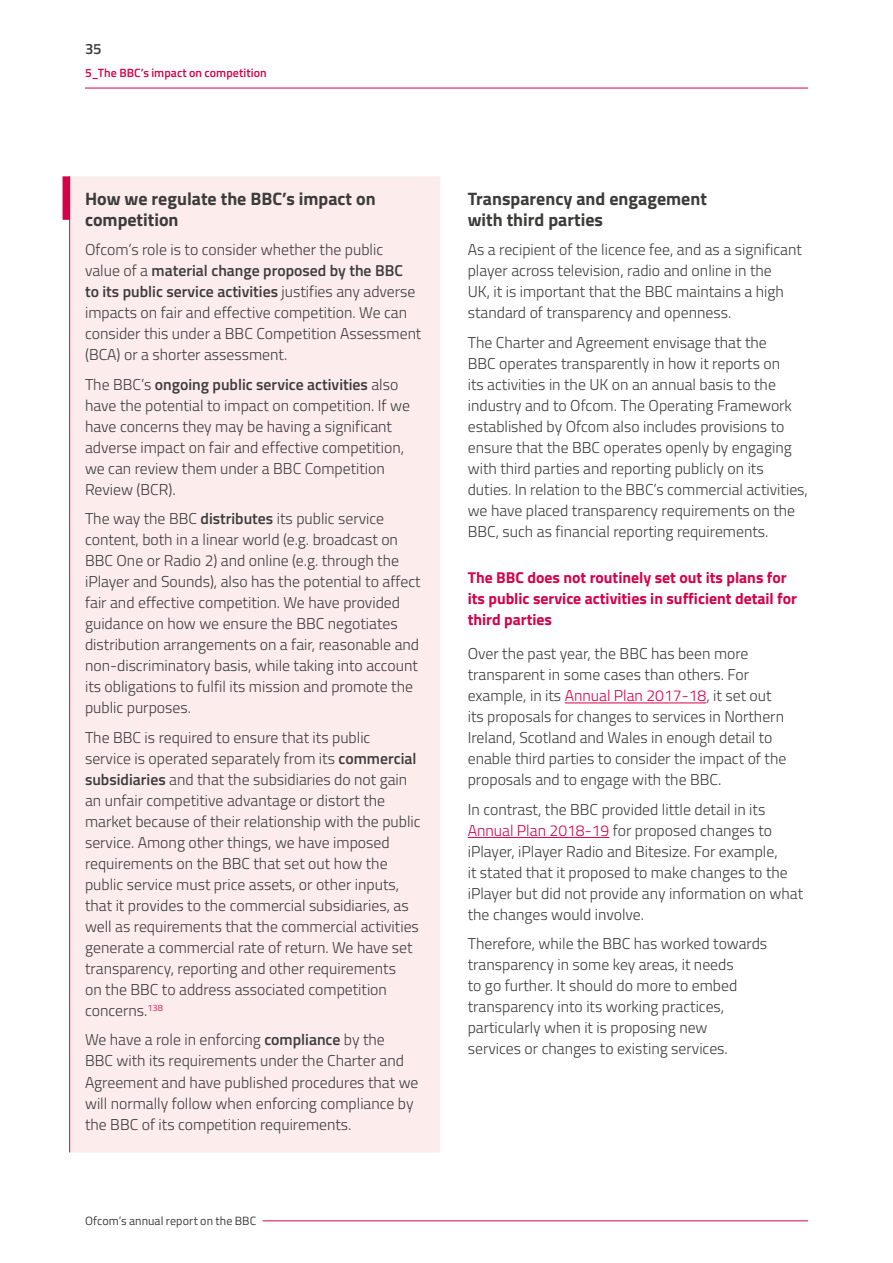
<style>
.page{position:relative;width:893px;height:1263px;background:#fff}
.page>*{position:absolute;margin:0;border:0;box-sizing:border-box;transform-origin:0 0}
.t1{font:700 18px/21px "Titillium";color:#3c3c3b}
.t2{font:300 15.75px/21px "Titillium";color:#3c3c3b}
.t3{font:700 15.75px/21px "Titillium";color:#d70048}
.t4{font:600 15px "Titillium";color:#3c3c3b}
.t5{font:600 12px "Titillium";letter-spacing:.005em;color:#d70048}
.t6{font:12px "Titillium";letter-spacing:.005em;color:#3c3c3b}
.s1{font-weight:600}
.s2{color:#d70048}
</style>
<div class="page">
<hr style="left:85px;top:88px;width:723px;height:1px;background:#d70048">
<hr style="left:263px;top:1220px;width:545px;height:1px;background:#d70048">
<div style="left:69px;top:176px;width:371px;height:977px;background:#fcecec"></div>
<hr style="left:565px;top:702px;width:141px;height:1px;background:#d70048">
<hr style="left:468px;top:837px;width:141px;height:1px;background:#d70048">
<div style="left:63px;top:176px;width:7px;height:44px;background:#d70048"></div>
<hr style="left:69px;top:176px;width:1px;height:976px;background:#d70048">
<p class="t4" style="left:85px;top:37px;width:18px">35</p>
<p class="t5" style="left:85px;top:64px;width:183px">5_The BBC’s impact on competition</p>
<h4 class="t1" style="left:85px;top:187px;width:292px">How we regulate the BBC’s impact on competition</h4>
<p class="t2" style="left:85px;top:239px;width:338px">Ofcom’s role is to consider whether the public value of a <span class="s1">material change proposed by the BBC<br>to its public service activities</span> justifies any adverse impacts on fair and effective competition. We can consider this under a BBC Competition Assessment (BCA) or a shorter assessment.</p>
<p class="t2" style="left:85px;top:373px;width:326px">The BBC’s <span class="s1">ongoing public service activities</span> also have the potential to impact on competition. If we have concerns they may be having a significant adverse impact on fair and effective competition, we can review them under a BBC Competition Review (BCR).</p>
<p class="t2" style="left:85px;top:508px;width:337px">The way the BBC <span class="s1">distributes</span> its public service content, both in a linear world (e.g. broadcast on BBC One or Radio 2) and online (e.g. through the iPlayer and Sounds), also has the potential to affect fair and effective competition. We have provided guidance on how we ensure the BBC negotiates distribution arrangements on a fair, reasonable and non-discriminatory basis, while taking into account its obligations to fulfil its mission and promote the public purposes.</p>
<p class="t2" style="left:85px;top:726px;width:337px">The BBC is required to ensure that its public<br>service is operated separately from its <span class="s1">commercial subsidiaries</span> and that the subsidiaries do not gain an unfair competitive advantage or distort the market because of their relationship with the public service. Among other things, we have imposed requirements on the BBC that set out how the public service must price assets, or other inputs, that it provides to the commercial subsidiaries, as well as requirements that the commercial activities generate a commercial rate of return. We have set transparency, reporting and other requirements<br>on the BBC to address associated competition concerns.<sup>138</sup></p>
<p class="t2" style="left:85px;top:1029px;width:335px">We have a role in enforcing <span class="s1">compliance</span> by the<br>BBC with its requirements under the Charter and Agreement and have published procedures that we will normally follow when enforcing compliance by the BBC of its competition requirements.</p>
<p class="t6" style="left:85px;top:1212px;width:173px">Ofcom’s annual report on the BBC</p>
<p class="t1" style="left:468px;top:187px;width:241px">Transparency and engagement with third parties</p>
<p class="t2" style="left:468px;top:239px;width:336px">As a recipient of the licence fee, and as a significant player across television, radio and online in the<br>UK, it is important that the BBC maintains a high standard of transparency and openness.</p>
<p class="t2" style="left:468px;top:331px;width:342px">The Charter and Agreement envisage that the<br>BBC operates transparently in how it reports on<br>its activities in the UK on an annual basis to the industry and to Ofcom. The Operating Framework established by Ofcom also includes provisions to ensure that the BBC operates openly by engaging with third parties and reporting publicly on its duties. In relation to the BBC’s commercial activities, we have placed transparency requirements on the BBC, such as financial reporting requirements.</p>
<p class="t3" style="left:468px;top:567px;width:331px">The BBC does not routinely set out its plans for its public service activities in sufficient detail for third parties</p>
<p class="t2" style="left:468px;top:642px;width:305px">Over the past year, the BBC has been more transparent in some cases than others. For example, in its <span class="s2">Annual Plan 2017-18</span>, it set out</p>
<p class="t2" style="left:468px;top:705px;width:320px">its proposals for changes to services in Northern Ireland, Scotland and Wales in enough detail to enable third parties to consider the impact of the proposals and to engage with the BBC.</p>
<p class="t2" style="left:468px;top:798px;width:337px">In contrast, the BBC provided little detail in its <span class="s2">Annual Plan 2018-19</span> for proposed changes to iPlayer, iPlayer Radio and Bitesize. For example,<br>it stated that it proposed to make changes to the iPlayer but did not provide any information on what the changes would involve.</p>
<p class="t2" style="left:468px;top:932px;width:301px">Therefore, while the BBC has worked towards transparency in some key areas, it needs<br>to go further. It should do more to embed transparency into its working practices, particularly when it is proposing new<br>services or changes to existing services.</p>
</div>
